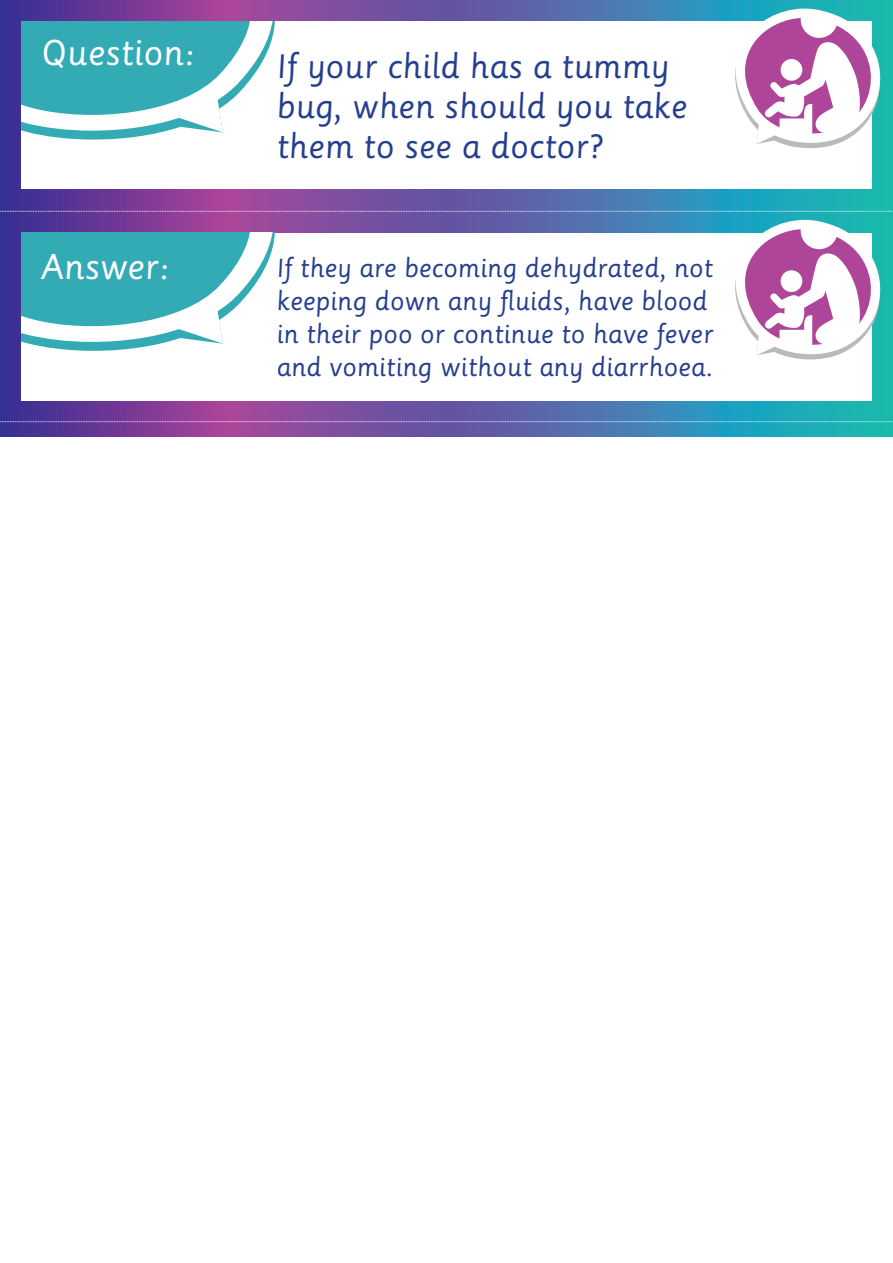
<style>
.page{position:relative;width:893px;height:1263px;background:#fff}
.page>*{position:absolute;margin:0;border:0;box-sizing:border-box;transform-origin:0 0}
.t1{font:34.95px "Sassoon Primary";color:#fff}
.t2{font:33px/39.6px "Sassoon Primary";color:#253f8e}
.t3{font:25.5px/33px "Sassoon Primary";color:#253f8e}
</style>
<div class="page">
<svg style="left:0;top:0;width:893px;height:437px;background:#5863a5"></svg>
<div style="left:21px;top:21px;width:851px;height:168px;background:#fff"></div>
<svg style="left:21px;top:21px;width:254px;height:119px"></svg>
<div style="left:21px;top:232px;width:851px;height:168px;background:#fff"></div>
<svg style="left:21px;top:232px;width:290px;height:119px"></svg>
<svg style="left:0;top:211px;width:893px;height:1px"></svg>
<svg style="left:0;top:421px;width:893px;height:1px"></svg>
<svg style="left:723px;top:9px;width:164px;height:139px"></svg>
<svg style="left:723px;top:220px;width:164px;height:139px"></svg>
<p class="t1" style="left:40px;top:33px;width:156px">Question:</p>
<p class="t1" style="left:40px;top:246px;width:131px">Answer:</p>
<p class="t2" style="left:276px;top:48px;width:412px">If your child has a tummy bug, when should you take them to see a doctor?</p>
<p class="t3" style="left:276px;top:252px;width:439px">If they are becoming dehydrated, not keeping down any fluids, have blood in their poo or continue to have fever and vomiting without any diarrhoea.</p>
</div>
